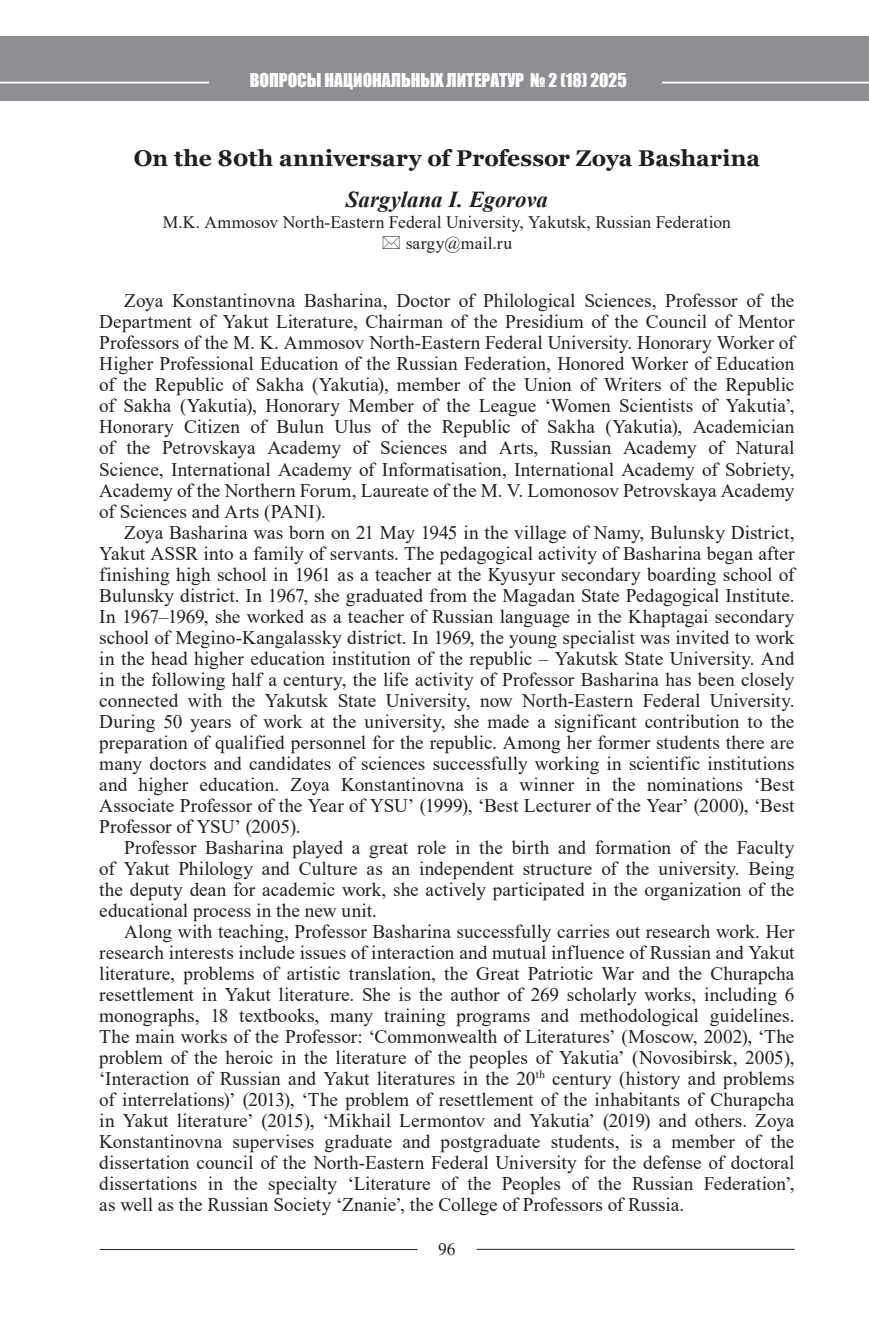
<style>
.page{position:relative;width:869px;height:1340px;background:#fff}
.page>*{position:absolute;margin:0;border:0;box-sizing:border-box;transform-origin:0 0}
.t1{font:700 22.75px "Georgia";color:#231f20}
.t2{font:italic 700 22.75px "Times New Roman";color:#231f20}
.t3{font:19.25px/21px "Times New Roman";color:#231f20;text-align:justify}
.t4{font:17.5px/21px "Times New Roman";letter-spacing:.01em;color:#231f20}
.t5{font:17.5px "Impact";color:#fff}
</style>
<div class="page">
<div style="left:0;top:36px;width:868px;height:64px;background:#8d8f92"></div>
<hr style="left:0;top:82px;width:209px;height:1px;background:#fff">
<hr style="left:661px;top:82px;width:207px;height:1px;background:#fff">
<hr style="left:476px;top:1248px;width:318px;height:1px;background:#231f20">
<hr style="left:100px;top:1249px;width:317px;height:1px;background:#231f20">
<p class="t5" style="left:250px;top:66px;width:378px">ВОПРОСЫ НАЦИОНАЛЬНЫХ ЛИТЕРАТУР № 2 (18) 2025</p>
<p class="t1" style="left:134px;top:144px;width:627px">On the 80th anniversary of Professor Zoya Basharina</p>
<p class="t2" style="left:346px;top:183px;width:203px">Sargylana I. Egorova</p>
<p class="t4" style="left:405px;top:211px;width:326px;text-indent:-243px">M.K. Ammosov North-Eastern Federal University, Yakutsk, Russian Federation sargy@mail.ru</p>
<p class="t3" style="left:99px;top:290px;width:696px;text-indent:25px">Zoya Konstantinovna Basharina, Doctor of Philological Sciences, Professor of the Department of Yakut Literature, Chairman of the Presidium of the Council of Mentor Professors of the M. K. Ammosov North-Eastern Federal University. Honorary Worker of Higher Professional Education of the Russian Federation, Honored Worker of Education of the Republic of Sakha (Yakutia), member of the Union of Writers of the Republic of Sakha (Yakutia), Honorary Member of the League ‘Women Scientists of Yakutia’, Honorary Citizen of Bulun Ulus of the Republic of Sakha (Yakutia), Academician of the Petrovskaya Academy of Sciences and Arts, Russian Academy of Natural Science, International Academy of Informatisation, International Academy of Sobriety, Academy of the Northern Forum, Laureate of the M. V. Lomonosov Petrovskaya Academy of Sciences and Arts (PANI).</p>
<p class="t3" style="left:99px;top:521px;width:696px;text-indent:25px">Zoya Basharina was born on 21 May 1945 in the village of Namy, Bulunsky District, Yakut ASSR into a family of servants. The pedagogical activity of Basharina began after finishing high school in 1961 as a teacher at the Kyusyur secondary boarding school of Bulunsky district. In 1967, she graduated from the Magadan State Pedagogical Institute.<br>In 1967–1969, she worked as a teacher of Russian language in the Khaptagai secondary school of Megino-Kangalassky district. In 1969, the young specialist was invited to work in the head higher education institution of the republic – Yakutsk State University. And in the following half a century, the life activity of Professor Basharina has been closely connected with the Yakutsk State University, now North-Eastern Federal University.<br>During 50 years of work at the university, she made a significant contribution to the preparation of qualified personnel for the republic. Among her former students there are many doctors and candidates of sciences successfully working in scientific institutions and higher education. Zoya Konstantinovna is a winner in the nominations ‘Best Associate Professor of the Year of YSU’ (1999), ‘Best Lecturer of the Year’ (2000), ‘Best Professor of YSU’ (2005).</p>
<p class="t3" style="left:99px;top:836px;width:696px;text-indent:25px">Professor Basharina played a great role in the birth and formation of the Faculty of Yakut Philology and Culture as an independent structure of the university. Being the deputy dean for academic work, she actively participated in the organization of the educational process in the new unit.</p>
<p class="t3" style="left:99px;top:920px;width:696px;text-indent:25px">Along with teaching, Professor Basharina successfully carries out research work. Her research interests include issues of interaction and mutual influence of Russian and Yakut literature, problems of artistic translation, the Great Patriotic War and the Churapcha resettlement in Yakut literature. She is the author of 269 scholarly works, including 6 monographs, 18 textbooks, many training programs and methodological guidelines.<br>The main works of the Professor: ‘Commonwealth of Literatures’ (Moscow, 2002), ‘The problem of the heroic in the literature of the peoples of Yakutia’ (Novosibirsk, 2005), ‘Interaction of Russian and Yakut literatures in the 20<sup>th</sup> century (history and problems of interrelations)’ (2013), ‘The problem of resettlement of the inhabitants of Churapcha in Yakut literature’ (2015), ‘Mikhail Lermontov and Yakutia’ (2019) and others. Zoya Konstantinovna supervises graduate and postgraduate students, is a member of the dissertation council of the North-Eastern Federal University for the defense of doctoral dissertations in the specialty ‘Literature of the Peoples of the Russian Federation’, as well as the Russian Society ‘Znanie’, the College of Professors of Russia.</p>
<p class="t4" style="left:438px;top:1238px;width:19px">96</p>
</div>
